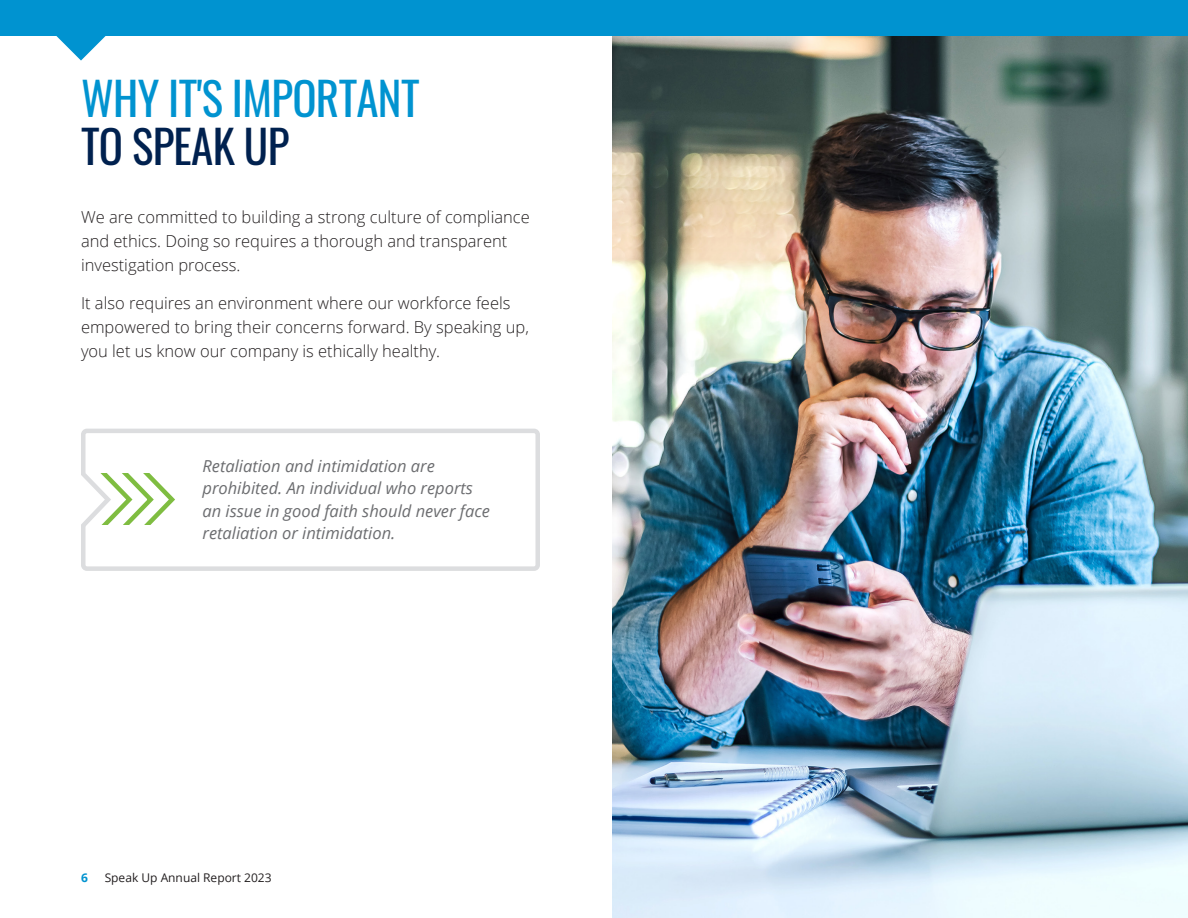
<style>
.page{position:relative;width:1188px;height:918px;background:#fff}
.page>*{position:absolute;margin:0;border:0;box-sizing:border-box;transform-origin:0 0}
.Ethics-H1{font:45px/48px "Oswald";letter-spacing:-.015em;color:#0093d0}
.Ethics-Body{font:300 16.5px/24px "Open Sans";color:#231f20}
.Ethics-Callout{font:italic 16.5px/22.5px "Open Sans";color:#6c6d70}
.t1{font:12px "Open Sans";color:#231f20}
.t2{font:700 12px "Open Sans";color:#0093d0}
.s1{color:#00214f}
</style>
<div class="page">
<div style="left:81px;top:429px;width:459px;height:142px;border:4px solid #dcdddf;border-radius:4px"></div>
<svg style="left:81px;top:470px;width:94px;height:60px"></svg>
<img style="left:612px;top:35px;width:576px;height:883px">
<div style="left:0;top:0;width:1188px;height:35px;background:#0093d0"></div>
<svg style="left:56px;top:35px;width:50px;height:26px"></svg>
<p class="Ethics-H1" style="left:81px;top:71px;width:340px">WHY IT'S IMPORTANT<br><span class="s1">TO SPEAK UP</span></p>
<p class="Ethics-Body" style="left:81px;top:205px;width:450px">We are committed to building a strong culture of compliance and ethics. Doing so requires a thorough and transparent investigation process.</p>
<p class="Ethics-Body" style="left:81px;top:290px;width:449px">It also requires an environment where our workforce feels empowered to bring their concerns forward. By speaking up, you let us know our company is ethically healthy.</p>
<p class="Ethics-Callout" style="left:202px;top:454px;width:289px">Retaliation and intimidation are prohibited. An individual who reports an issue in good faith should never face retaliation or intimidation.</p>
<p class="t2" style="left:81px;top:869px;width:8px">6</p>
<p class="t1" style="left:105px;top:869px;width:168px">Speak Up Annual Report 2023</p>
</div>
